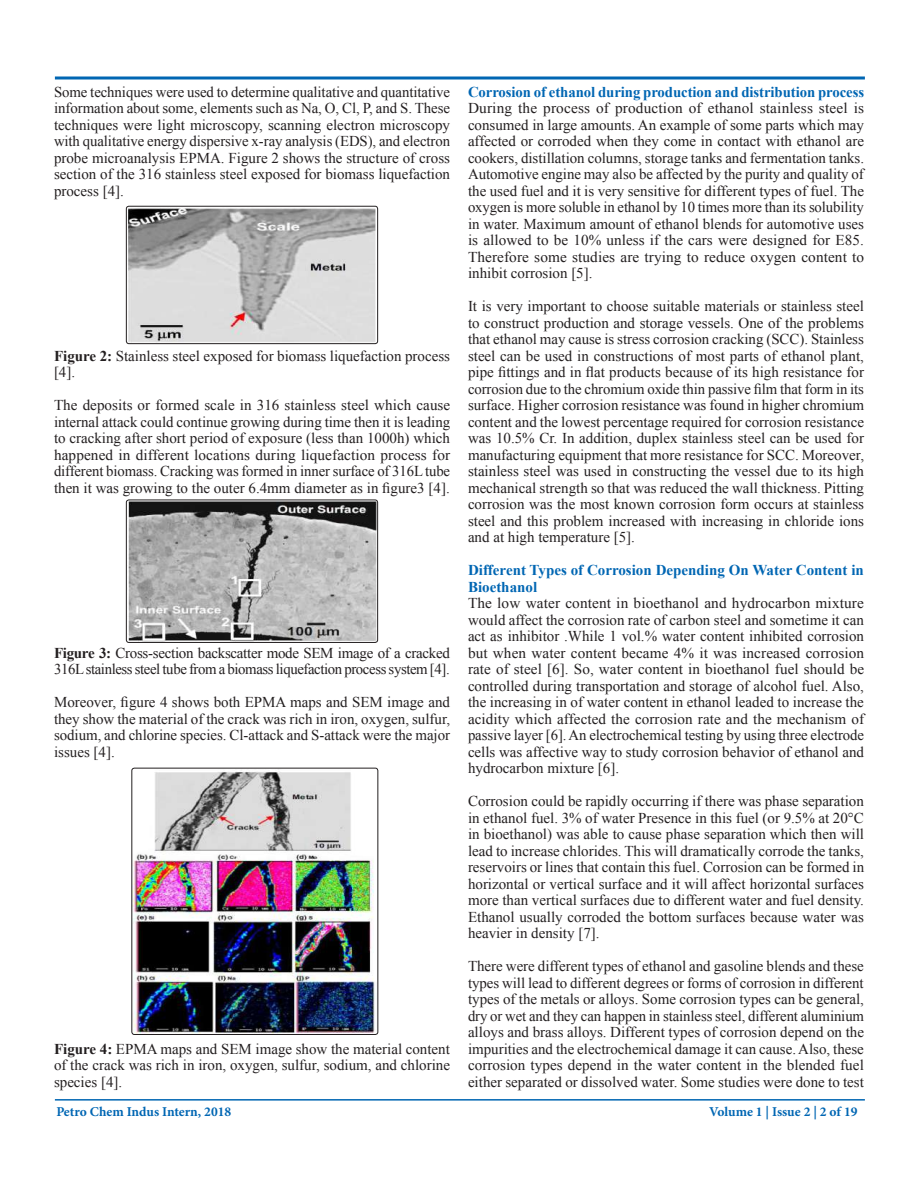
<style>
.page{position:relative;width:918px;height:1188px;background:#fff}
.page>*{position:absolute;margin:0;border:0;box-sizing:border-box;transform-origin:0 0}
.t1{font:15px/16.5px "Times New Roman";color:#231f20;text-align:justify}
.t2{font:15px/16.5px "Times New Roman";letter-spacing:-.025em;color:#231f20}
.t3{font:700 15px/16.5px "Times New Roman";letter-spacing:-.005em;color:#0166b3}
.t4{font:700 13.5px "Minion Pro";letter-spacing:-.005em;color:#0166b3}
.s1{font-weight:700}
</style>
<div class="page">
<hr style="left:55px;top:1099px;width:810px;height:2px;background:#0166b3">
<svg style="left:54px;top:76px;width:811px;height:4px"></svg>
<img style="left:128px;top:208px;width:247px;height:134px">
<div style="left:126px;top:206px;width:252px;height:138px;border:1px solid #231f20;border-radius:3px"></div>
<img style="left:126px;top:500px;width:252px;height:141px">
<div style="left:126px;top:500px;width:252px;height:143px;border:1px solid #231f20;border-radius:3px"></div>
<img style="left:132px;top:768px;width:246px;height:265px">
<div style="left:132px;top:768px;width:246px;height:267px;border:1px solid #231f20;border-radius:3px"></div>
<p class="t1" style="left:54px;top:83px;width:398px">Some techniques were used to determine qualitative and quantitative information about some, elements such as Na, O, Cl, P, and S. These techniques were light microscopy, scanning electron microscopy with qualitative energy dispersive x-ray analysis (EDS), and electron probe microanalysis EPMA. Figure 2 shows the structure of cross section of the 316 stainless steel exposed for biomass liquefaction process [4].</p>
<p class="t1" style="left:54px;top:347px;width:398px"><span class="s1">Figure 2:</span> Stainless steel exposed for biomass liquefaction process [4].</p>
<p class="t1" style="left:54px;top:397px;width:398px">The deposits or formed scale in 316 stainless steel which cause internal attack could continue growing during time then it is leading to cracking after short period of exposure (less than 1000h) which happened in different locations during liquefaction process for different biomass. Cracking was formed in inner surface of 316L tube then it was growing to the outer 6.4mm diameter as in figure3 [4].</p>
<p class="t2" style="left:54px;top:644px;width:398px"><span class="s1">Figure 3:</span> Cross-section backscatter mode SEM image of a cracked<br>316L stainless steel tube from a biomass liquefaction process system [4].</p>
<p class="t1" style="left:54px;top:694px;width:398px">Moreover, figure 4 shows both EPMA maps and SEM image and they show the material of the crack was rich in iron, oxygen, sulfur, sodium, and chlorine species. Cl-attack and S-attack were the major issues [4].</p>
<p class="t1" style="left:54px;top:1040px;width:398px"><span class="s1">Figure 4:</span> EPMA maps and SEM image show the material content of the crack was rich in iron, oxygen, sulfur, sodium, and chlorine species [4].</p>
<p class="t4" style="left:56px;top:1102px;width:176px">Petro Chem Indus Intern, 2018</p>
<p class="t3" style="left:468px;top:83px;width:398px">Corrosion of ethanol during production and distribution process</p>
<p class="t1" style="left:468px;top:100px;width:398px">During the process of production of ethanol stainless steel is consumed in large amounts. An example of some parts which may affected or corroded when they come in contact with ethanol are cookers, distillation columns, storage tanks and fermentation tanks.<br>Automotive engine may also be affected by the purity and quality of the used fuel and it is very sensitive for different types of fuel. The oxygen is more soluble in ethanol by 10 times more than its solubility in water. Maximum amount of ethanol blends for automotive uses is allowed to be 10% unless if the cars were designed for E85.<br>Therefore some studies are trying to reduce oxygen content to inhibit corrosion [5].</p>
<p class="t1" style="left:468px;top:298px;width:398px">It is very important to choose suitable materials or stainless steel to construct production and storage vessels. One of the problems that ethanol may cause is stress corrosion cracking (SCC). Stainless steel can be used in constructions of most parts of ethanol plant, pipe fittings and in flat products because of its high resistance for corrosion due to the chromium oxide thin passive film that form in its surface. Higher corrosion resistance was found in higher chromium content and the lowest percentage required for corrosion resistance was 10.5% Cr. In addition, duplex stainless steel can be used for manufacturing equipment that more resistance for SCC. Moreover, stainless steel was used in constructing the vessel due to its high mechanical strength so that was reduced the wall thickness. Pitting corrosion was the most known corrosion form occurs at stainless steel and this problem increased with increasing in chloride ions and at high temperature [5].</p>
<p class="t3" style="left:468px;top:562px;width:397px">Different Types of Corrosion Depending On Water Content in<br>Bioethanol</p>
<p class="t1" style="left:468px;top:595px;width:398px">The low water content in bioethanol and hydrocarbon mixture would affect the corrosion rate of carbon steel and sometime it can act as inhibitor .While 1 vol.% water content inhibited corrosion but when water content became 4% it was increased corrosion rate of steel [6]. So, water content in bioethanol fuel should be controlled during transportation and storage of alcohol fuel. Also, the increasing in of water content in ethanol leaded to increase the acidity which affected the corrosion rate and the mechanism of passive layer [6]. An electrochemical testing by using three electrode cells was affective way to study corrosion behavior of ethanol and hydrocarbon mixture [6].</p>
<p class="t1" style="left:468px;top:793px;width:398px">Corrosion could be rapidly occurring if there was phase separation in ethanol fuel. 3% of water Presence in this fuel (or 9.5% at 20°C in bioethanol) was able to cause phase separation which then will lead to increase chlorides. This will dramatically corrode the tanks, reservoirs or lines that contain this fuel. Corrosion can be formed in horizontal or vertical surface and it will affect horizontal surfaces more than vertical surfaces due to different water and fuel density.<br>Ethanol usually corroded the bottom surfaces because water was heavier in density [7].</p>
<p class="t1" style="left:468px;top:958px;width:398px">There were different types of ethanol and gasoline blends and these types will lead to different degrees or forms of corrosion in different types of the metals or alloys. Some corrosion types can be general, dry or wet and they can happen in stainless steel, different aluminium alloys and brass alloys. Different types of corrosion depend on the impurities and the electrochemical damage it can cause. Also, these corrosion types depend in the water content in the blended fuel either separated or dissolved water. Some studies were done to test</p>
<p class="t4" style="left:709px;top:1102px;width:150px">Volume 1 | Issue 2 | 2 of 19</p>
</div>
